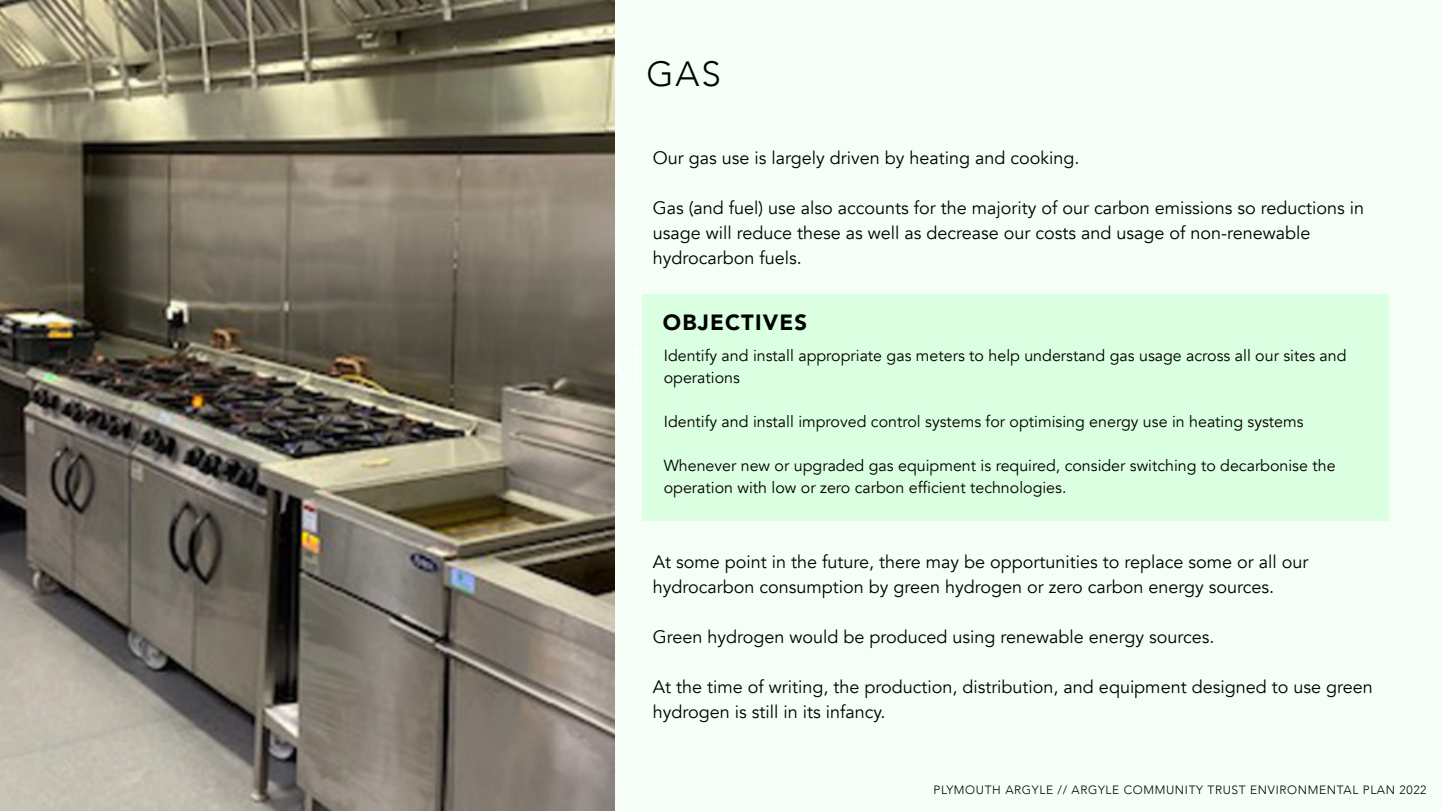
<style>
.page{position:relative;width:1441px;height:811px;background:#fff}
.page>*{position:absolute;margin:0;border:0;box-sizing:border-box;transform-origin:0 0}
.t1{font:300 35px "Avenir";color:#000}
.t2{font:900 22px "Avenir";letter-spacing:.055em;color:#000}
.t3{font:18px/25px "Avenir";color:#000}
.t4{font:16px/22px "Avenir";color:#000}
.t5{font:300 12px "Avenir";letter-spacing:.055em;color:#000}
</style>
<div class="page">
<div style="left:555px;top:0;width:885px;height:810px;background:#f5fff8"></div>
<img style="left:0;top:0;width:615px;height:810px">
<div style="left:642px;top:294px;width:746px;height:227px;background:#dbffe1"></div>
<h1 class="t1" style="left:646px;top:51px;width:76px">GAS</h1>
<p class="t3" style="left:653px;top:145px;width:428px">Our gas use is largely driven by heating and cooking.</p>
<p class="t3" style="left:653px;top:195px;width:713px">Gas (and fuel) use also accounts for the majority of our carbon emissions so reductions in usage will reduce these as well as decrease our costs and usage of non-renewable hydrocarbon fuels.</p>
<p class="t2" style="left:663px;top:307px;width:146px">OBJECTIVES</p>
<p class="t4" style="left:664px;top:344px;width:684px">Identify and install appropriate gas meters to help understand gas usage across all our sites and operations</p>
<p class="t4" style="left:664px;top:410px;width:641px">Identify and install improved control systems for optimising energy use in heating systems</p>
<p class="t4" style="left:664px;top:454px;width:673px">Whenever new or upgraded gas equipment is required, consider switching to decarbonise the operation with low or zero carbon efficient technologies.</p>
<p class="t3" style="left:653px;top:549px;width:657px">At some point in the future, there may be opportunities to replace some or all our hydrocarbon consumption by green hydrogen or zero carbon energy sources.</p>
<p class="t3" style="left:653px;top:624px;width:563px">Green hydrogen would be produced using renewable energy sources.</p>
<p class="t3" style="left:653px;top:674px;width:721px">At the time of writing, the production, distribution, and equipment designed to use green hydrogen is still in its infancy.</p>
<p class="t5" style="left:933px;top:782px;width:494px">PLYMOUTH ARGYLE // ARGYLE COMMUNITY TRUST ENVIRONMENTAL PLAN 2022</p>
</div>
